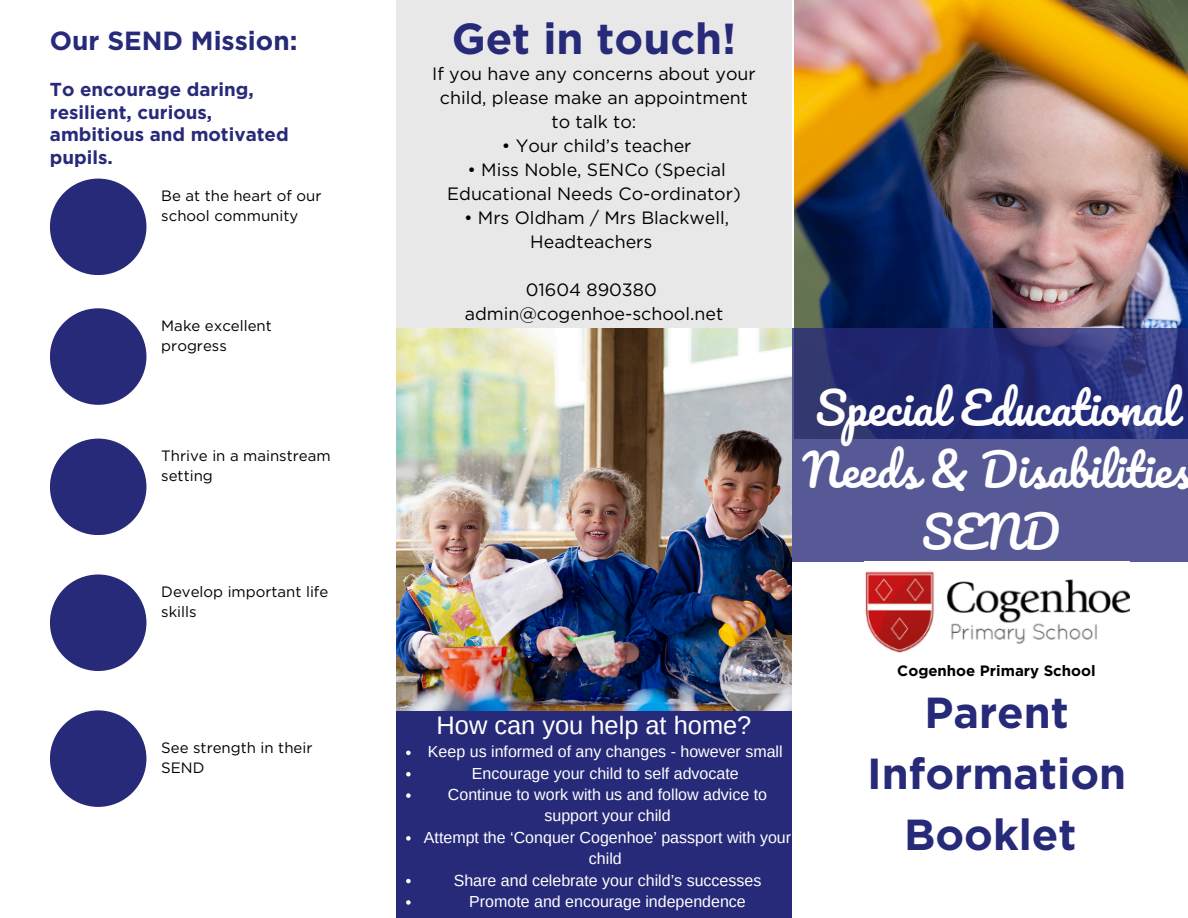
<style>
.page{position:relative;width:1188px;height:918px;background:#fff}
.page>*{position:absolute;margin:0;border:0;box-sizing:border-box;transform-origin:0 0}
.t1{font:44.55px/61.8px "Pacifico";color:#fff;text-align:center}
.t2{font:700 43.35px/60.8px "Gotham";color:#272a79;text-align:center}
.t3{font:700 26.25px "Gotham";color:#272a79}
.t4{font:25.35px "Arimo";color:#fff}
.t5{font:700 18.75px/22.5px "Gotham";color:#272a79}
.t6{font:17.85px/24.2px "Gotham";color:#000;text-align:center}
.t7{font:16.05px/21.3px "Arimo";color:#fff;text-align:center}
.t8{font:15px/20.2px "Gotham";color:#000}
.t9{font:700 15px "Gotham";color:#000}
</style>
<div class="page">
<div style="left:396px;top:0;width:396px;height:482px;background:#e8e8e8"></div>
<img style="left:795px;top:0;width:393px;height:328px">
<div style="left:396px;top:469px;width:396px;height:449px;background:#272a79"></div>
<svg style="left:792px;top:328px;width:396px;height:233px;fill:#575996"></svg>
<img style="left:396px;top:328px;width:396px;height:383px">
<div style="left:50px;top:179px;width:96px;height:96px;background:#272a79;border-radius:50%"></div>
<div style="left:50px;top:308px;width:96px;height:97px;background:#272a79;border-radius:50%"></div>
<div style="left:50px;top:439px;width:96px;height:96px;background:#272a79;border-radius:50%"></div>
<div style="left:50px;top:574px;width:96px;height:97px;background:#272a79;border-radius:50%"></div>
<div style="left:50px;top:710px;width:96px;height:97px;background:#272a79;border-radius:50%"></div>
<img style="left:865px;top:571px;width:265px;height:82px">
<svg style="left:406px;top:751px;width:5px;height:4px"></svg>
<svg style="left:406px;top:772px;width:5px;height:4px"></svg>
<svg style="left:406px;top:793px;width:5px;height:5px"></svg>
<svg style="left:406px;top:836px;width:5px;height:5px"></svg>
<svg style="left:406px;top:879px;width:5px;height:4px"></svg>
<svg style="left:406px;top:900px;width:5px;height:5px"></svg>
<p class="t3" style="left:50px;top:25px;width:249px">Our SEND Mission:</p>
<p class="t2" style="left:452px;top:8px;width:286px">Get in touch!</p>
<p class="t5" style="left:50px;top:78px;width:240px">To encourage daring, resilient, curious, ambitious and motivated pupils.</p>
<p class="t6" style="left:432px;top:61px;width:325px">If you have any concerns about your child, please make an appointment to talk to:</p>
<p class="t6" style="left:502px;top:133px;width:191px">• Your child’s teacher</p>
<p class="t6" style="left:447px;top:157px;width:295px">• Miss Noble, SENCo (Special<br>Educational Needs Co-ordinator)</p>
<p class="t6" style="left:464px;top:205px;width:267px">• Mrs Oldham / Mrs Blackwell,<br>Headteachers</p>
<p class="t6" style="left:465px;top:278px;width:260px">01604 890380 admin@cogenhoe-school.net</p>
<p class="t8" style="left:161px;top:185px;width:162px">Be at the heart of our school community</p>
<p class="t8" style="left:161px;top:315px;width:112px">Make excellent progress</p>
<h2 class="t8" style="left:161px;top:445px;width:171px">Thrive in a mainstream setting</h2>
<p class="t8" style="left:161px;top:581px;width:169px">Develop important life skills</p>
<h5 class="t1" style="left:802px;top:380px;width:390px">Special Educational<br>Needs &amp; Disabilities<br>SEND</h5>
<h1 class="t8" style="left:161px;top:738px;width:153px">See strength in their<br>SEND</h1>
<p class="t4" style="left:437px;top:711px;width:316px">How can you help at home?</p>
<h1 class="t7" style="left:428px;top:741px;width:356px">Keep us informed of any changes - however small</h1>
<h6 class="t7" style="left:472px;top:763px;width:268px">Encourage your child to self advocate</h6>
<h6 class="t7" style="left:448px;top:784px;width:321px">Continue to work with us and follow advice to support your child</h6>
<h4 class="t7" style="left:424px;top:827px;width:369px">Attempt the ‘Conquer Cogenhoe’ passport with your child</h4>
<p class="t7" style="left:454px;top:869px;width:309px">Share and celebrate your child’s successes</p>
<p class="t7" style="left:469px;top:891px;width:278px">Promote and encourage independence</p>
<p class="t9" style="left:897px;top:661px;width:200px">Cogenhoe Primary School</p>
<p class="t2" style="left:867px;top:682px;width:261px">Parent<br>Information<br>Booklet</p>
</div>
